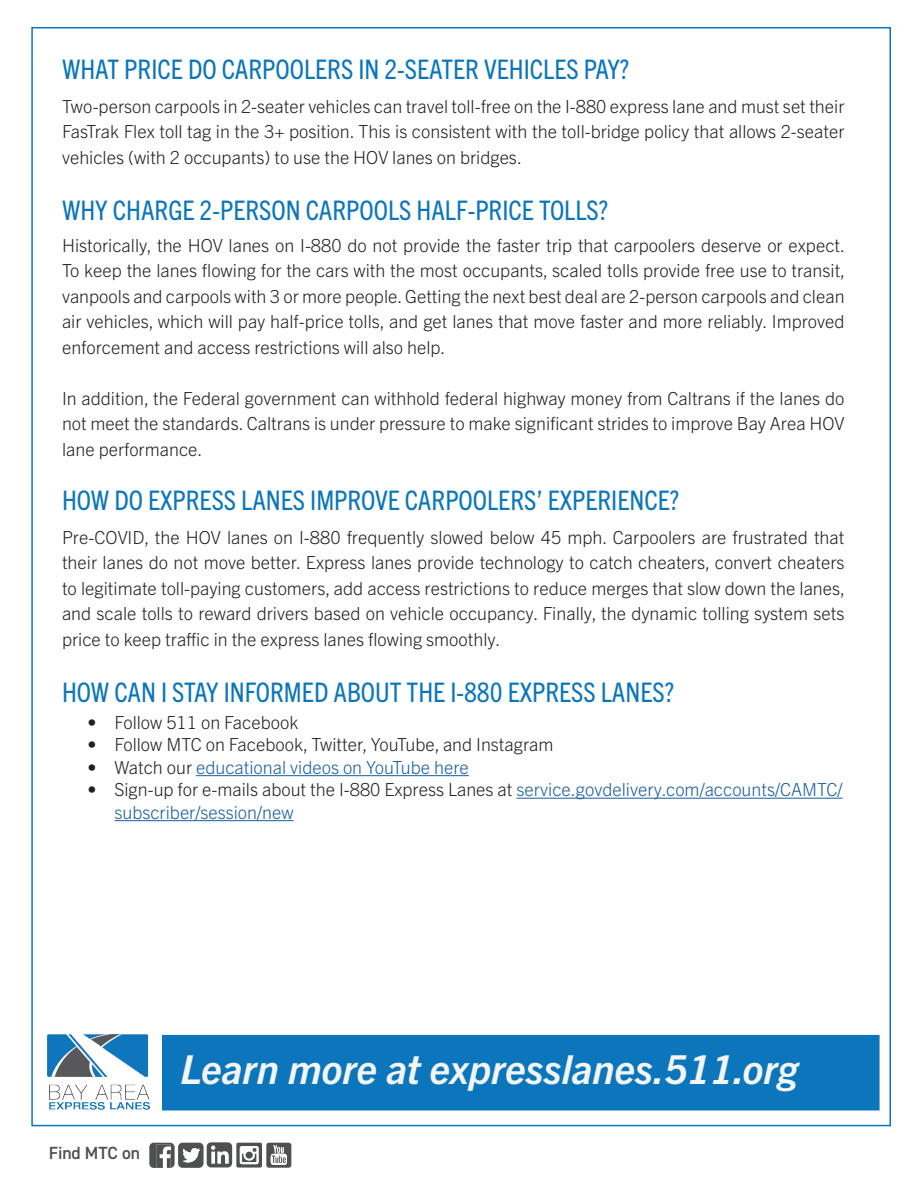
<style>
.page{position:relative;width:918px;height:1188px;background:#fff}
.page>*{position:absolute;margin:0;border:0;box-sizing:border-box;transform-origin:0 0}
.t1{font:italic 700 40.05px "Trade Gothic Next LT Pro";color:#f3f4f4}
.t2{font:condensed 27px "Trade Gothic Next LT Pro";color:#0b76bc}
.t3{font:300 18px/25.5px "Trade Gothic Next LT Pro";color:#231f20;text-align:justify}
.t4{font:300 18px/22.5px "Trade Gothic Next LT Pro";color:#175d9e}
.t5{font:600 17.7px "DIN2014";letter-spacing:-.005em;color:#505150}
.s1{color:#231f20}
</style>
<div class="page">
<div style="left:162px;top:1035px;width:718px;height:76px;background:#0b76bc;border:2px solid #0b76bc"></div>
<img style="left:48px;top:1035px;width:101px;height:74px">
<svg style="left:149px;top:1142px;width:142px;height:26px"></svg>
<hr style="left:196px;top:775px;width:273px;height:1px;background:#175d9e">
<hr style="left:516px;top:798px;width:327px;height:1px;background:#175d9e">
<hr style="left:114px;top:820px;width:180px;height:1px;background:#175d9e">
<p class="t2" style="left:62px;top:51px;width:569px">WHAT PRICE DO CARPOOLERS IN 2-SEATER VEHICLES PAY?</p>
<p class="t3" style="left:62px;top:92px;width:784px">Two-person carpools in 2-seater vehicles can travel toll-free on the I-880 express lane and must set their FasTrak Flex toll tag in the 3+ position. This is consistent with the toll-bridge policy that allows 2-seater vehicles (with 2 occupants) to use the HOV lanes on bridges.</p>
<p class="t2" style="left:62px;top:191px;width:548px">WHY CHARGE 2-PERSON CARPOOLS HALF-PRICE TOLLS?</p>
<p class="t3" style="left:62px;top:231px;width:785px">Historically, the HOV lanes on I-880 do not provide the faster trip that carpoolers deserve or expect.<br>To keep the lanes flowing for the cars with the most occupants, scaled tolls provide free use to transit, vanpools and carpools with 3 or more people. Getting the next best deal are 2-person carpools and clean air vehicles, which will pay half-price tolls, and get lanes that move faster and more reliably. Improved enforcement and access restrictions will also help.</p>
<p class="t3" style="left:62px;top:384px;width:784px">In addition, the Federal government can withhold federal highway money from Caltrans if the lanes do not meet the standards. Caltrans is under pressure to make significant strides to improve Bay Area HOV lane performance.</p>
<p class="t2" style="left:62px;top:482px;width:619px">HOW DO EXPRESS LANES IMPROVE CARPOOLERS’ EXPERIENCE?</p>
<p class="t3" style="left:62px;top:523px;width:785px">Pre-COVID, the HOV lanes on I-880 frequently slowed below 45 mph. Carpoolers are frustrated that their lanes do not move better. Express lanes provide technology to catch cheaters, convert cheaters to legitimate toll-paying customers, add access restrictions to reduce merges that slow down the lanes, and scale tolls to reward drivers based on vehicle occupancy. Finally, the dynamic tolling system sets price to keep traffic in the express lanes flowing smoothly.</p>
<p class="t2" style="left:62px;top:673px;width:614px">HOW CAN I STAY INFORMED ABOUT THE I-880 EXPRESS LANES?</p>
<p class="t3" style="left:87px;top:708px;width:212px">• Follow 511 on Facebook</p>
<p class="t3" style="left:87px;top:731px;width:468px">• Follow MTC on Facebook, Twitter, YouTube, and Instagram</p>
<p class="t4" style="left:87px;top:755px;width:383px"><span class="s1">• Watch our</span> educational videos on YouTube here</p>
<p class="t4" style="left:114px;top:777px;width:730px;text-indent:-27px"><span class="s1">• Sign-up for e-mails about the I-880 Express Lanes at</span> service.govdelivery.com/accounts/CAMTC/ subscriber/session/new</p>
<h2 class="t5" style="left:49px;top:1141px;width:93px">Find MTC on</h2>
<p class="t1" style="left:180px;top:1041px;width:620px">Learn more at expresslanes.511.org</p>
</div>
